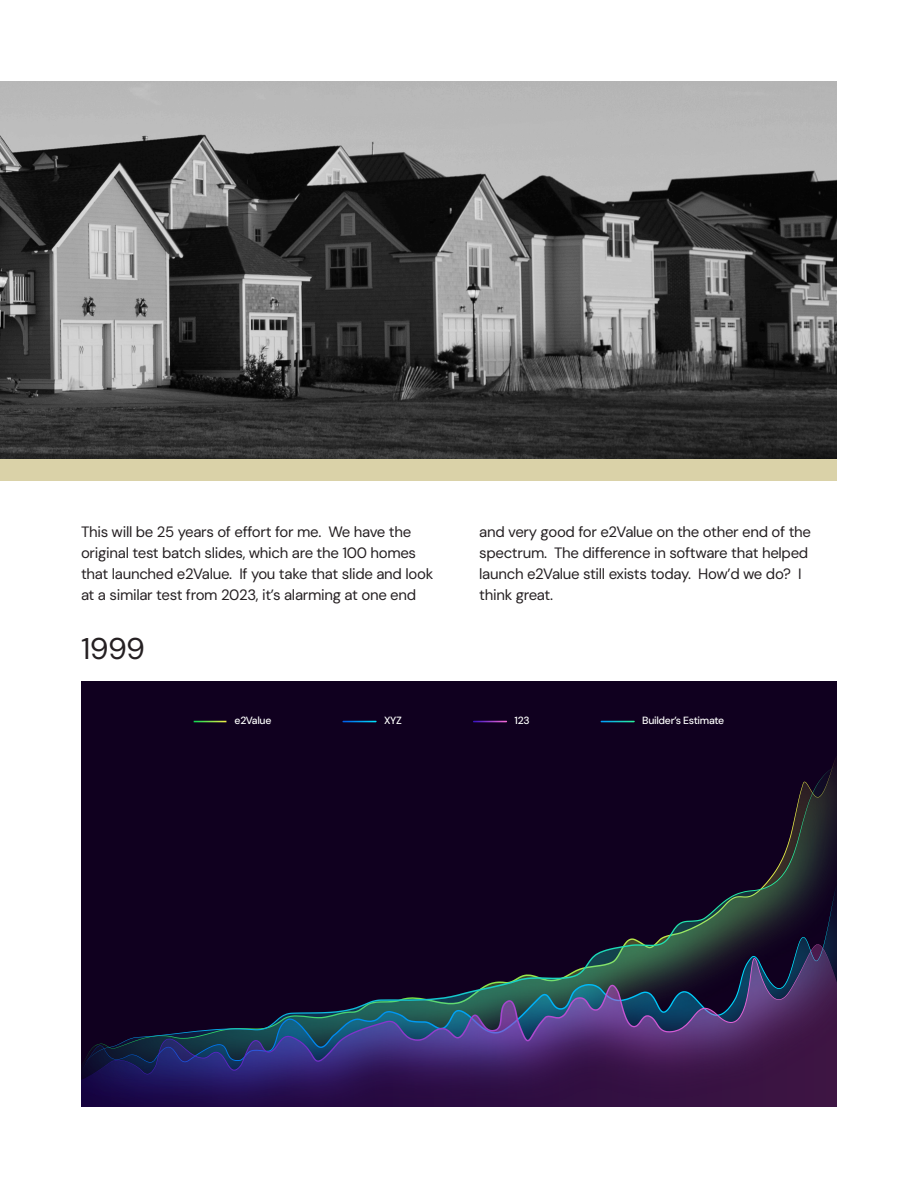
<style>
.page{position:relative;width:918px;height:1188px;background:#fff}
.page>*{position:absolute;margin:0;border:0;box-sizing:border-box;transform-origin:0 0}
.Paragraph_Style_3{font:30px "DM Sans";color:#252022}
.Paragraph_Style_1{font:15px/21px "DM Sans";letter-spacing:-.02em;color:#252022}
.t1{font:500 10.5px "DM Sans";letter-spacing:-.03em;color:#fff}
</style>
<div class="page">
<div style="left:81px;top:682px;width:756px;height:425px;background:#10001f"></div>
<hr style="left:474px;top:721px;width:32px;height:1px;background:#fff">
<hr style="left:343px;top:721px;width:33px;height:1px;background:#fff">
<hr style="left:194px;top:721px;width:32px;height:1px;background:#fff">
<hr style="left:601px;top:721px;width:33px;height:1px;background:#fff">
<img style="left:826px;top:765px;width:11px;height:118px">
<svg style="left:765px;top:773px;width:61px;height:111px"></svg>
<img style="left:81px;top:944px;width:756px;height:163px">
<svg style="left:563px;top:886px;width:273px;height:145px"></svg>
<img style="left:0;top:81px;width:837px;height:378px">
<div style="left:0;top:459px;width:837px;height:22px;background:#dad2a8"></div>
<p class="Paragraph_Style_1" style="left:81px;top:521px;width:354px">This will be 25 years of effort for me. We have the original test batch slides, which are the 100 homes that launched e2Value. If you take that slide and look at a similar test from 2023, it’s alarming at one end</p>
<p class="Paragraph_Style_1" style="left:479px;top:521px;width:333px">and very good for e2Value on the other end of the spectrum. The difference in software that helped launch e2Value still exists today. How’d we do? I think great.</p>
<p class="Paragraph_Style_3" style="left:81px;top:630px;width:66px">1999</p>
<p class="t1" style="left:235px;top:714px;width:38px">e2Value</p>
<p class="t1" style="left:384px;top:714px;width:19px">XYZ</p>
<p class="t1" style="left:515px;top:714px;width:17px">123</p>
<p class="t1" style="left:642px;top:714px;width:84px">Builder’s Estimate</p>
</div>
